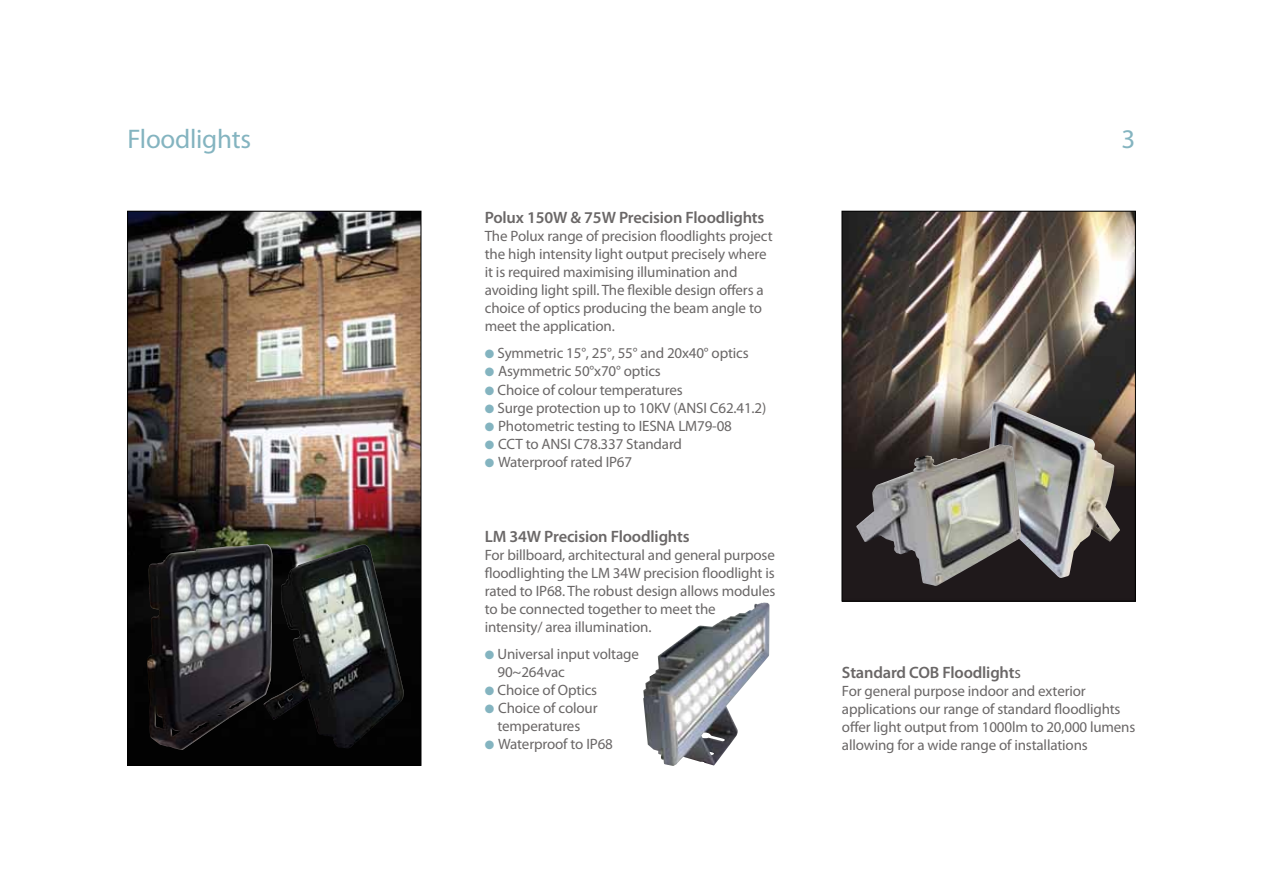
<style>
.page{position:relative;width:1263px;height:893px;background:#fff}
.page>*{position:absolute;margin:0;border:0;box-sizing:border-box;transform-origin:0 0}
.t1{font:27px "Myriad Pro";letter-spacing:-.01em;color:#84b4c0}
.t2{font:600 16.5px "Myriad Pro";letter-spacing:-.01em;color:#6a6767}
.t3{font:15px/18px "Myriad Pro";letter-spacing:-.01em;color:#6a6767}
.s1{color:#84b4c0}
.s2{font-weight:400}
</style>
<div class="page">
<img style="left:129px;top:213px;width:290px;height:551px">
<div style="left:127px;top:211px;width:294px;height:555px;border:1px solid #000"></div>
<img style="left:643px;top:602px;width:126px;height:164px">
<img style="left:844px;top:213px;width:289px;height:386px">
<div style="left:842px;top:211px;width:293px;height:390px;border:1px solid #000"></div>
<img style="left:985px;top:402px;width:135px;height:176px">
<img style="left:856px;top:444px;width:143px;height:132px">
<img style="left:272px;top:545px;width:132px;height:203px">
<img style="left:147px;top:544px;width:125px;height:206px">
<h1 class="t1" style="left:128px;top:124px;width:125px">Floodlights</h1>
<p class="t2" style="left:485px;top:209px;width:281px">Polux 150W &amp; 75W Precision Floodlights</p>
<p class="t3" style="left:485px;top:228px;width:289px">The Polux range of precision floodlights project the high intensity light output precisely where it is required maximising illumination and avoiding light spill. The flexible design offers a choice of optics producing the beam angle to meet the application.</p>
<p class="t3" style="left:485px;top:345px;width:265px"><span class="s1">●</span> Symmetric 15°, 25°, 55° and 20x40° optics</p>
<p class="t3" style="left:485px;top:363px;width:178px"><span class="s1">●</span> Asymmetric 50°x70° optics</p>
<p class="t3" style="left:485px;top:381px;width:199px"><span class="s1">●</span> Choice of colour temperatures</p>
<p class="t3" style="left:485px;top:399px;width:283px"><span class="s1">●</span> Surge protection up to 10KV (ANSI C62.41.2)</p>
<p class="t3" style="left:485px;top:417px;width:249px"><span class="s1">●</span> Photometric testing to IESNA LM79-08</p>
<p class="t3" style="left:485px;top:435px;width:199px"><span class="s1">●</span> CCT to ANSI C78.337 Standard</p>
<p class="t3" style="left:485px;top:453px;width:149px"><span class="s1">●</span> Waterproof rated IP67</p>
<p class="t2" style="left:485px;top:528px;width:206px">LM 34W Precision Floodlights</p>
<p class="t3" style="left:485px;top:547px;width:292px">For billboard, architectural and general purpose floodlighting the LM 34W precision floodlight is rated to IP68. The robust design allows modules to be connected together to meet the intensity/ area illumination.</p>
<p class="t3" style="left:497px;top:646px;width:143px;text-indent:-13px"><span class="s1">●</span> Universal input voltage<br>90~264vac</p>
<p class="t3" style="left:485px;top:682px;width:114px"><span class="s1">●</span> Choice of Optics</p>
<p class="t3" style="left:485px;top:700px;width:114px;text-align:center"><span class="s1">●</span> Choice of colour temperatures</p>
<p class="t3" style="left:485px;top:736px;width:130px"><span class="s1">●</span> Waterproof to IP68</p>
<h1 class="t1" style="left:1121px;top:124px;width:15px">3</h1>
<p class="t2" style="left:842px;top:664px;width:180px">Standard COB Floodlight<span class="s2">s</span></p>
<p class="t3" style="left:842px;top:683px;width:295px">For general purpose indoor and exterior applications our range of standard floodlights offer light output from 1000lm to 20,000 lumens allowing for a wide range of installations</p>
</div>
